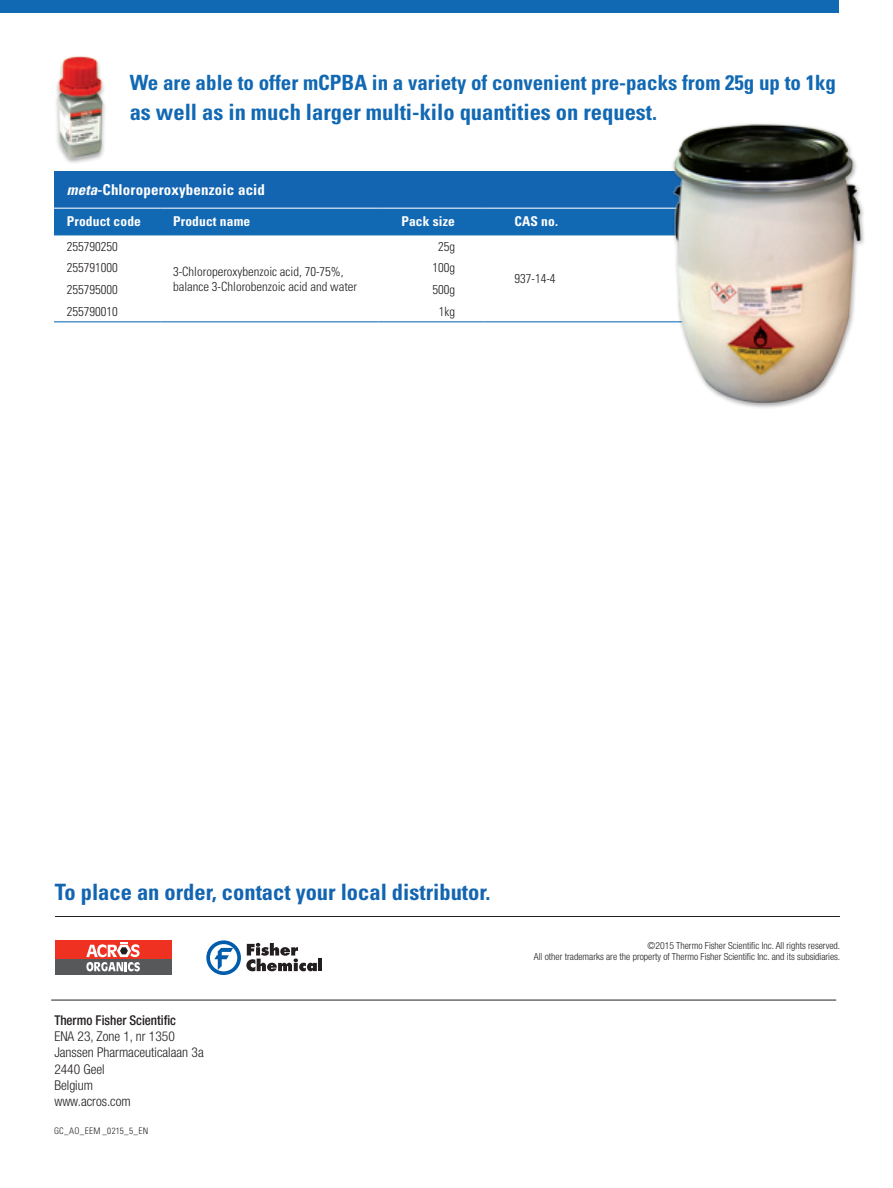
<style>
.page{position:relative;width:893px;height:1188px;background:#fff}
.page>*{position:absolute;margin:0;border:0;box-sizing:border-box;transform-origin:0 0}
.t1{font:700 condensed 22.5px "Univers LT Std";color:#1168b3}
.t2{font:700 condensed 22.5px "Univers LT Std";color:#1365b1}
.t3{font:700 condensed 21px "Univers LT Std";color:#1168b3}
.t4{font:700 condensed 15px "Univers LT Std";letter-spacing:.01em;color:#fff}
.t5{font:300 condensed 13.5px/16.2px "Helvetica Neue LT Std";color:#231f20}
.t6{font:700 condensed 13.5px "Univers LT Std";letter-spacing:.01em;color:#fff}
.t7{font:500 condensed 13.5px "Helvetica Neue LT Std";letter-spacing:-.005em;color:#231f20}
.t8{font:300 condensed 12.75px/15px "Univers LT Std";color:#231f20}
.t9{font:300 condensed 9.75px/11.2px "Helvetica Neue LT Std";color:#231f20;text-align:right}
.t10{font:300 condensed 9px "Univers LT Std";letter-spacing:.03em;color:#231f20}
.s1{font-style:italic}
</style>
<div class="page">
<div style="left:0;top:0;width:839px;height:13px;background:#1168b3"></div>
<div style="left:54px;top:172px;width:693px;height:36px;background:#1365b1"></div>
<div style="left:54px;top:209px;width:610px;height:26px;background:#1168b3"></div>
<svg style="left:54px;top:321px;width:610px;height:1px"></svg>
<hr style="left:54px;top:322px;width:106px;height:1px;background:#0161aa">
<hr style="left:160px;top:322px;width:218px;height:1px;background:#0161aa">
<hr style="left:378px;top:322px;width:107px;height:1px;background:#0161aa">
<hr style="left:485px;top:322px;width:262px;height:1px;background:#0161aa">
<hr style="left:54px;top:235px;width:106px;height:1px;background:#0161aa">
<hr style="left:160px;top:235px;width:218px;height:1px;background:#0161aa">
<hr style="left:378px;top:235px;width:107px;height:1px;background:#0161aa">
<hr style="left:485px;top:235px;width:262px;height:1px;background:#0161aa">
<img style="left:664px;top:123px;width:200px;height:285px">
<div style="left:54px;top:55px;width:53px;height:109px;background:#231f20;opacity:.45"></div>
<img style="left:55px;top:55px;width:51px;height:105px">
<hr style="left:55px;top:916px;width:785px;height:1px;background:#231f20">
<svg style="left:206px;top:940px;width:111px;height:35px"></svg>
<hr style="left:318px;top:959px;width:4px;height:12px;background:#231f20">
<div style="left:55px;top:958px;width:116px;height:14px;background:#57585a"></div>
<hr style="left:55px;top:972px;width:116px;height:3px;background:#57585a">
<div style="left:55px;top:940px;width:116px;height:18px;background:#ef3122"></div>
<svg style="left:86px;top:942px;width:54px;height:29px"></svg>
<hr style="left:51px;top:1000px;width:785px;height:1px;background:#231f20">
<h2 class="t3" style="left:130px;top:70px;width:708px">We are able to offer mCPBA in a variety of convenient pre-packs from 25g up to 1kg</h2>
<h1 class="t1" style="left:130px;top:99px;width:529px">as well as in much larger multi-kilo quantities on request.</h1>
<h3 class="t4" style="left:67px;top:181px;width:200px"><span class="s1">meta</span>-Chloroperoxybenzoic acid</h3>
<h3 class="t6" style="left:67px;top:213px;width:76px">Product code</h3>
<h3 class="t6" style="left:173px;top:213px;width:79px">Product name</h3>
<h3 class="t6" style="left:401px;top:213px;width:55px">Pack size</h3>
<h3 class="t6" style="left:514px;top:213px;width:45px">CAS no.</h3>
<h3 class="t8" style="left:67px;top:239px;width:52px">255790250</h3>
<h3 class="t8" style="left:173px;top:264px;width:186px">3-Chloroperoxybenzoic acid, 70-75%, balance 3-Chlorobenzoic acid and water</h3>
<h3 class="t8" style="left:438px;top:239px;width:18px">25g</h3>
<h3 class="t8" style="left:67px;top:260px;width:52px">255791000</h3>
<h3 class="t8" style="left:432px;top:260px;width:24px">100g</h3>
<h3 class="t8" style="left:67px;top:282px;width:52px">255795000</h3>
<h3 class="t8" style="left:432px;top:282px;width:24px">500g</h3>
<h3 class="t8" style="left:67px;top:304px;width:52px">255790010</h3>
<h3 class="t8" style="left:439px;top:304px;width:18px">1kg</h3>
<h3 class="t8" style="left:514px;top:271px;width:43px">937-14-4</h3>
<h1 class="t2" style="left:55px;top:879px;width:437px">To place an order, contact your local distributor.</h1>
<h3 class="t7" style="left:54px;top:1012px;width:123px">Thermo Fisher Scientific</h3>
<h3 class="t5" style="left:54px;top:1028px;width:151px">ENA 23, Zone 1, nr 1350<br>Janssen Pharmaceuticalaan 3a<br>2440 Geel<br>Belgium<br>www.acros.com</h3>
<p class="t10" style="left:54px;top:1125px;width:96px">GC_AO_EEM _0215_5_EN</p>
<p class="t9" style="left:534px;top:940px;width:308px">©2015 Thermo Fisher Scientific Inc. All rights reserved.<br>All other trademarks are the property of Thermo Fisher Scientific Inc. and its subsidiaries.</p>
</div>
